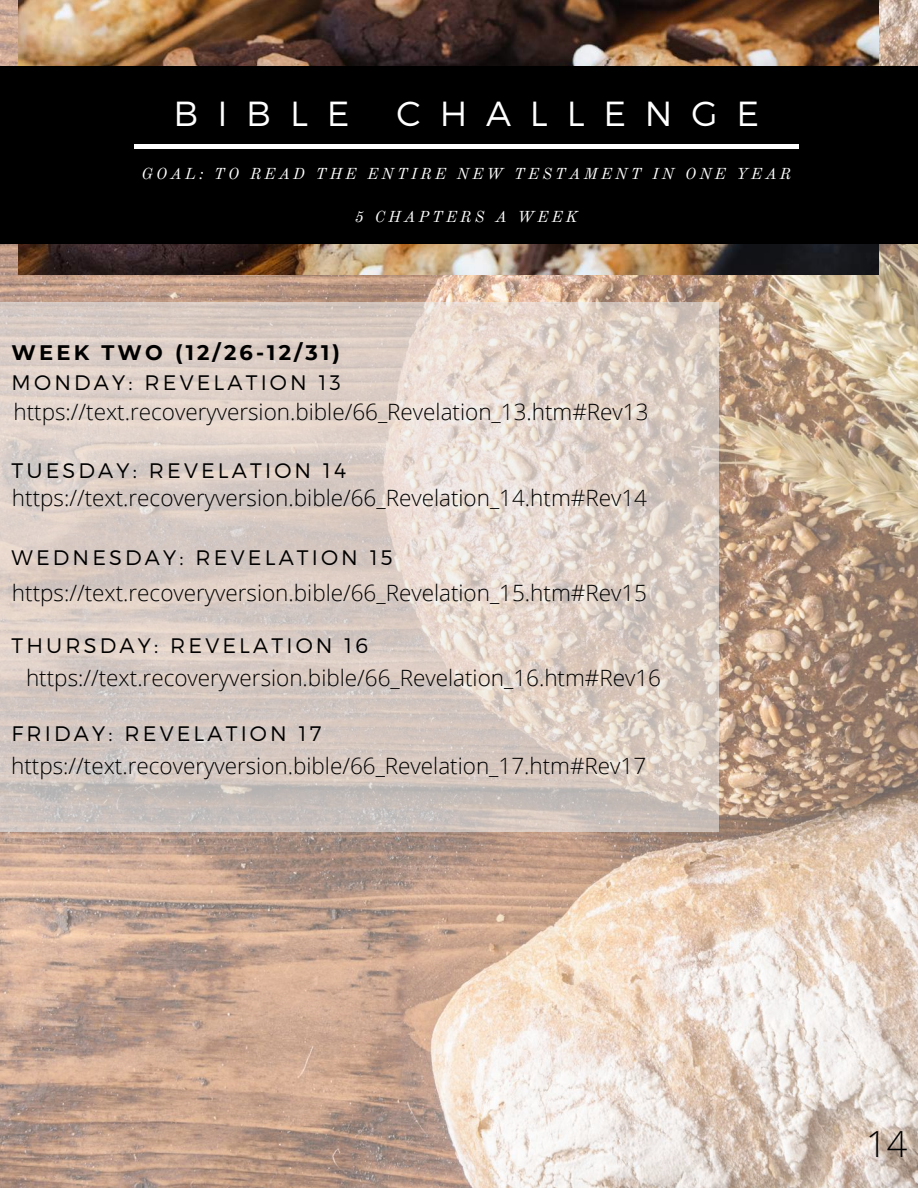
<style>
.page{position:relative;width:918px;height:1188px;background:#fff}
.page>*{position:absolute;margin:0;border:0;box-sizing:border-box;transform-origin:0 0}
.t1{font:300 36px "Open Sans";color:#000}
.t2{font:300 34.8px "Montserrat";letter-spacing:.54em;color:#fff}
.t3{font:300 22.5px "Open Sans";color:#000}
.t4{font:300 21px "Montserrat";letter-spacing:.15em;color:#000}
.t5{font:700 21px "Montserrat";letter-spacing:.15em;color:#000}
.t6{font:italic 15.6px "Old Standard";letter-spacing:.21em;color:#fff}
</style>
<div class="page">
<img style="left:0;top:0;width:918px;height:1188px">
<img style="left:19px;top:0;width:859px;height:274px">
<div style="left:0;top:67px;width:918px;height:177px;background:#000"></div>
<hr style="left:134px;top:145px;width:665px;height:3px;background:#fff">
<svg style="left:0;top:302px;width:719px;height:530px;background:#dbcec6"></svg>
<h2 class="t2" style="left:174px;top:91px;width:177px">BIBLE</h2>
<h2 class="t2" style="left:397px;top:91px;width:364px">CHALLENGE</h2>
<p class="t6" style="left:141px;top:164px;width:651px">GOAL: TO READ THE ENTIRE NEW TESTAMENT IN ONE YEAR</p>
<p class="t6" style="left:355px;top:207px;width:224px">5 CHAPTERS A WEEK</p>
<p class="t5" style="left:12px;top:339px;width:330px">WEEK TWO (12/26-12/31)</p>
<p class="t4" style="left:12px;top:369px;width:331px">MONDAY: REVELATION 13</p>
<p class="t3" style="left:13px;top:396px;width:637px">https://text.recoveryversion.bible/66_Revelation_13.htm#Rev13</p>
<p class="t4" style="left:12px;top:457px;width:336px">TUESDAY: REVELATION 14</p>
<p class="t3" style="left:12px;top:482px;width:637px">https://text.recoveryversion.bible/66_Revelation_14.htm#Rev14</p>
<p class="t4" style="left:12px;top:544px;width:383px">WEDNESDAY: REVELATION 15</p>
<p class="t3" style="left:12px;top:577px;width:637px">https://text.recoveryversion.bible/66_Revelation_15.htm#Rev15</p>
<p class="t4" style="left:12px;top:632px;width:358px">THURSDAY: REVELATION 16</p>
<p class="t3" style="left:26px;top:662px;width:637px">https://text.recoveryversion.bible/66_Revelation_16.htm#Rev16</p>
<p class="t4" style="left:12px;top:720px;width:311px">FRIDAY: REVELATION 17</p>
<p class="t3" style="left:11px;top:750px;width:637px">https://text.recoveryversion.bible/66_Revelation_17.htm#Rev17</p>
<h1 class="t1" style="left:866px;top:1119px;width:43px">14</h1>
</div>
